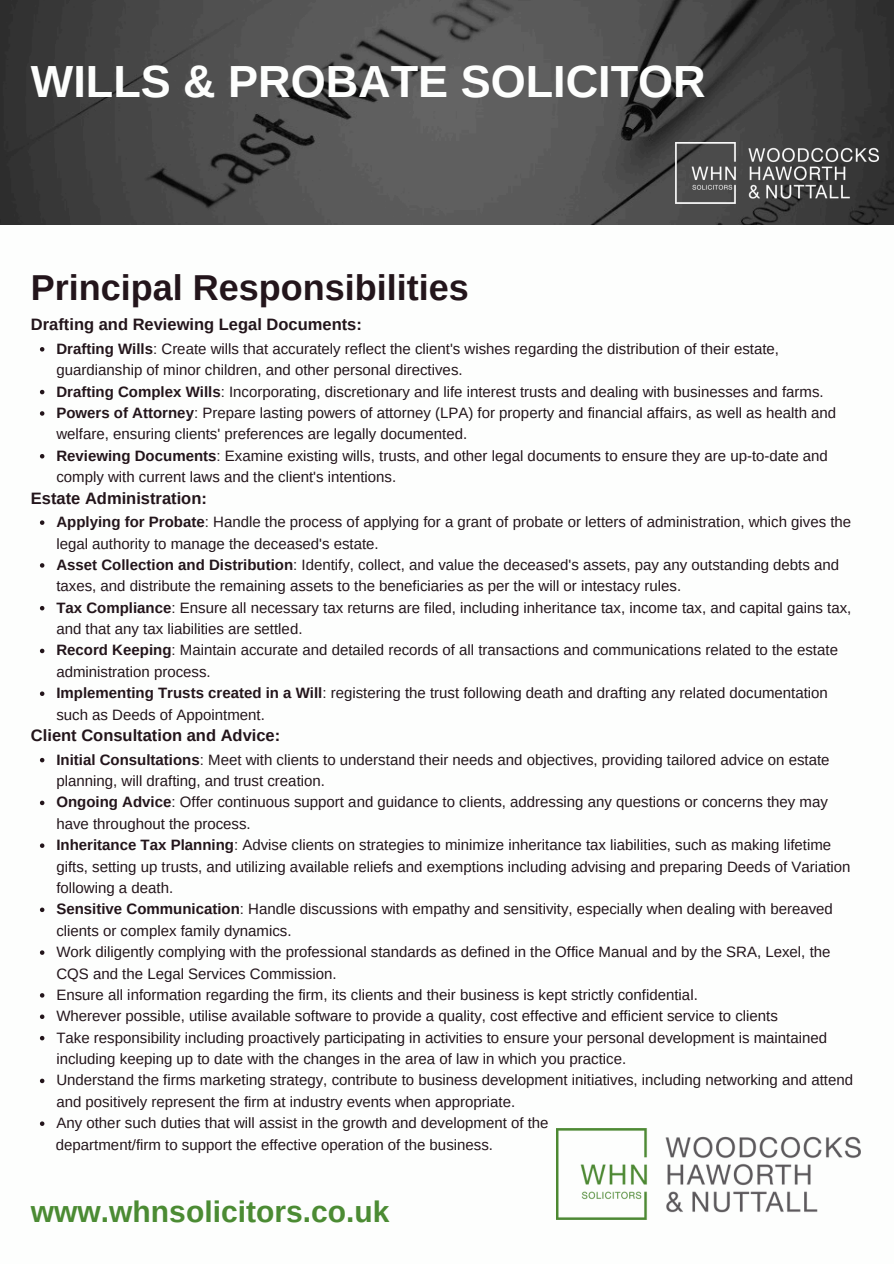
<style>
.page{position:relative;width:894px;height:1264px;background:#fff}
.page>*{position:absolute;margin:0;border:0;box-sizing:border-box;transform-origin:0 0}
.t1{font:700 45px "Arimo";color:#fdfefd}
.t2{font:700 36px "Arimo";color:#23151b}
.t3{font:700 30px "Arimo";color:#4b8b33}
.t4{font:700 16.5px "Arimo";color:#23151b}
.t5{font:15px/21.3px "Arimo";color:#23151b}
.s1{font-weight:700}
</style>
<div class="page">
<img style="left:556px;top:1128px;width:304px;height:91px">
<img style="left:0;top:0;width:893px;height:224px">
<img style="left:675px;top:143px;width:203px;height:60px">
<svg style="left:40px;top:347px;width:4px;height:4px"></svg>
<svg style="left:40px;top:390px;width:4px;height:4px"></svg>
<svg style="left:40px;top:411px;width:4px;height:5px"></svg>
<svg style="left:40px;top:454px;width:4px;height:4px"></svg>
<svg style="left:40px;top:520px;width:4px;height:5px"></svg>
<svg style="left:40px;top:563px;width:4px;height:4px"></svg>
<svg style="left:40px;top:606px;width:4px;height:4px"></svg>
<svg style="left:40px;top:648px;width:4px;height:5px"></svg>
<svg style="left:40px;top:691px;width:4px;height:5px"></svg>
<svg style="left:40px;top:758px;width:4px;height:4px"></svg>
<svg style="left:40px;top:800px;width:4px;height:5px"></svg>
<svg style="left:40px;top:843px;width:4px;height:5px"></svg>
<svg style="left:40px;top:907px;width:4px;height:5px"></svg>
<svg style="left:40px;top:950px;width:4px;height:4px"></svg>
<svg style="left:40px;top:993px;width:4px;height:4px"></svg>
<svg style="left:40px;top:1014px;width:4px;height:5px"></svg>
<svg style="left:40px;top:1035px;width:4px;height:5px"></svg>
<svg style="left:40px;top:1078px;width:4px;height:5px"></svg>
<svg style="left:40px;top:1121px;width:4px;height:4px"></svg>
<h1 class="t1" style="left:31px;top:56px;width:676px">WILLS &amp; PROBATE SOLICITOR</h1>
<p class="t2" style="left:31px;top:267px;width:439px">Principal Responsibilities</p>
<p class="t4" style="left:31px;top:315px;width:332px">Drafting and Reviewing Legal Documents:</p>
<h3 class="t5" style="left:56px;top:338px;width:724px"><span class="s1">Drafting Wills</span>: Create wills that accurately reflect the client's wishes regarding the distribution of their estate, guardianship of minor children, and other personal directives.</h3>
<p class="t5" style="left:56px;top:381px;width:768px"><span class="s1">Drafting Complex Wills</span>: Incorporating, discretionary and life interest trusts and dealing with businesses and farms.</p>
<p class="t5" style="left:56px;top:402px;width:781px"><span class="s1">Powers of Attorney</span>: Prepare lasting powers of attorney (LPA) for property and financial affairs, as well as health and welfare, ensuring clients' preferences are legally documented.</p>
<p class="t5" style="left:56px;top:445px;width:772px"><span class="s1">Reviewing Documents</span>: Examine existing wills, trusts, and other legal documents to ensure they are up-to-date and comply with current laws and the client's intentions.</p>
<p class="t4" style="left:31px;top:488px;width:177px">Estate Administration:</p>
<h3 class="t5" style="left:56px;top:511px;width:796px"><span class="s1">Applying for Probate</span>: Handle the process of applying for a grant of probate or letters of administration, which gives the legal authority to manage the deceased's estate.</h3>
<p class="t5" style="left:56px;top:554px;width:784px"><span class="s1">Asset Collection and Distribution</span>: Identify, collect, and value the deceased's assets, pay any outstanding debts and taxes, and distribute the remaining assets to the beneficiaries as per the will or intestacy rules.</p>
<p class="t5" style="left:56px;top:597px;width:796px"><span class="s1">Tax Compliance</span>: Ensure all necessary tax returns are filed, including inheritance tax, income tax, and capital gains tax, and that any tax liabilities are settled.</p>
<p class="t5" style="left:56px;top:639px;width:782px"><span class="s1">Record Keeping</span>: Maintain accurate and detailed records of all transactions and communications related to the estate administration process.</p>
<p class="t5" style="left:56px;top:682px;width:772px"><span class="s1">Implementing Trusts created in a Will</span>: registering the trust following death and drafting any related documentation such as Deeds of Appointment.</p>
<p class="t4" style="left:31px;top:726px;width:251px">Client Consultation and Advice:</p>
<h3 class="t5" style="left:56px;top:748px;width:774px"><span class="s1">Initial Consultations</span>: Meet with clients to understand their needs and objectives, providing tailored advice on estate planning, will drafting, and trust creation.</h3>
<p class="t5" style="left:56px;top:791px;width:772px"><span class="s1">Ongoing Advice</span>: Offer continuous support and guidance to clients, addressing any questions or concerns they may have throughout the process.</p>
<p class="t5" style="left:56px;top:834px;width:795px"><span class="s1">Inheritance Tax Planning</span>: Advise clients on strategies to minimize inheritance tax liabilities, such as making lifetime gifts, setting up trusts, and utilizing available reliefs and exemptions including advising and preparing Deeds of Variation following a death.</p>
<p class="t5" style="left:56px;top:898px;width:777px"><span class="s1">Sensitive Communication</span>: Handle discussions with empathy and sensitivity, especially when dealing with bereaved clients or complex family dynamics.</p>
<p class="t5" style="left:56px;top:941px;width:775px">Work diligently complying with the professional standards as defined in the Office Manual and by the SRA, Lexel, the<br>CQS and the Legal Services Commission.</p>
<p class="t5" style="left:56px;top:984px;width:642px">Ensure all information regarding the firm, its clients and their business is kept strictly confidential.</p>
<p class="t5" style="left:56px;top:1005px;width:722px">Wherever possible, utilise available software to provide a quality, cost effective and efficient service to clients</p>
<p class="t5" style="left:56px;top:1026px;width:772px">Take responsibility including proactively participating in activities to ensure your personal development is maintained including keeping up to date with the changes in the area of law in which you practice.</p>
<p class="t5" style="left:56px;top:1069px;width:797px">Understand the firms marketing strategy, contribute to business development initiatives, including networking and attend and positively represent the firm at industry events when appropriate.</p>
<p class="t5" style="left:56px;top:1112px;width:493px">Any other such duties that will assist in the growth and development of the</p>
<p class="t5" style="left:56px;top:1133px;width:438px">department/firm to support the effective operation of the business.</p>
<p class="t3" style="left:31px;top:1194px;width:360px">www.whnsolicitors.co.uk</p>
</div>
